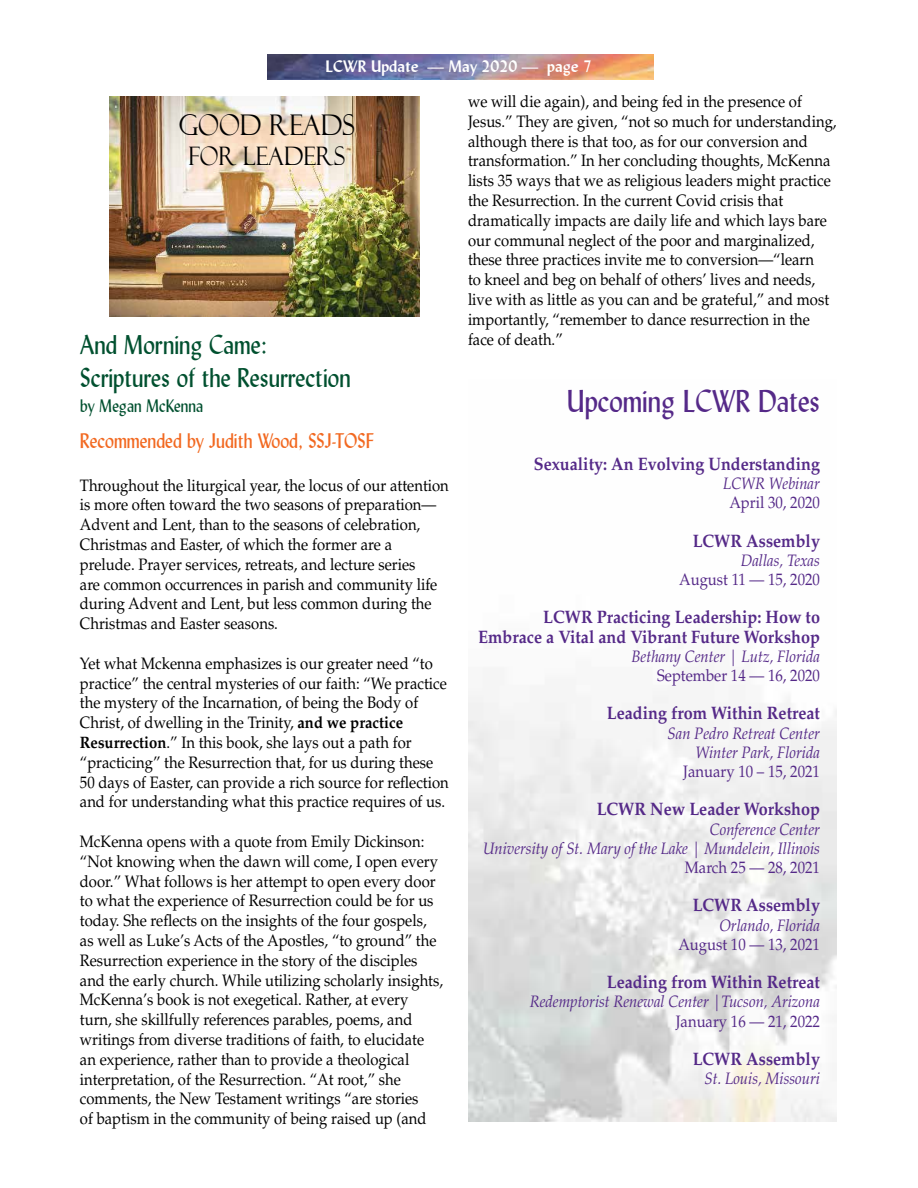
<style>
.page{position:relative;width:918px;height:1188px;background:#fff}
.page>*{position:absolute;margin:0;border:0;box-sizing:border-box;transform-origin:0 0}
.t1{font:31.5px "Lydian BT";color:#552988;scale:.9 1}
.t2{font:28.5px "Felix Titling";color:#000;scale:.9 1}
.t3{font:27px/32.4px "Lydian BT";color:#00502f;scale:.9 1}
.t4{font:25.5px "Felix Titling";color:#000;scale:.9 1}
.t5{font:21px "Lydian BT";color:#f26921;scale:.9 1}
.t6{font:700 18px/19.2px "Palatino LT Std";color:#552988;text-align:right;scale:.9 1}
.t7{font:18px "Lydian BT";color:#00502f;scale:.9 1}
.t8{font:16.5px/19.8px "Palatino LT Std";color:#000;scale:.9 1}
.t9{font:italic 16.5px/19.2px "Palatino LT Std";color:#552988;text-align:right;scale:.9 1}
.t10{font:16.5px "Palatino LT Std";color:#552988;scale:.9 1}
.t11{font:700 16.5px "Lydian BT";color:#fff}
.s1{font-weight:700}
</style>
<div class="page">
<img style="left:268px;top:54px;width:386px;height:26px">
<img style="left:110px;top:96px;width:310px;height:221px">
<img style="left:468px;top:695px;width:369px;height:426px">
<p class="t11" style="left:325px;top:56px;width:268px">LCWR Update — May 2020 — page 7</p>
<h2 class="t2" style="left:179px;top:108px;width:197px">GOOD READS</h2>
<h3 class="t4" style="left:188px;top:142px;width:176px">FOR LEADERS</h3>
<h3 class="t3" style="left:80px;top:329px;width:302px">And Morning Came:<br>Scriptures of the Resurrection</h3>
<p class="t7" style="left:80px;top:395px;width:138px">by Megan McKenna</p>
<p class="t5" style="left:80px;top:428px;width:328px">Recommended by Judith Wood, SSJ-TOSF</p>
<p class="t8" style="left:80px;top:475px;width:412px">Throughout the liturgical year, the locus of our attention is more often toward the two seasons of preparation— Advent and Lent, than to the seasons of celebration, Christmas and Easter, of which the former are a prelude. Prayer services, retreats, and lecture series<br>are common occurrences in parish and community life during Advent and Lent, but less common during the Christmas and Easter seasons.</p>
<p class="t8" style="left:80px;top:654px;width:411px">Yet what Mckenna emphasizes is our greater need “to practice” the central mysteries of our faith: “We practice the mystery of the Incarnation, of being the Body of Christ, of dwelling in the Trinity, <span class="s1">and we practice Resurrection</span>.” In this book, she lays out a path for “practicing” the Resurrection that, for us during these 50 days of Easter, can provide a rich source for reflection and for understanding what this practice requires of us.</p>
<p class="t8" style="left:80px;top:832px;width:405px">McKenna opens with a quote from Emily Dickinson: “Not knowing when the dawn will come, I open every door.” What follows is her attempt to open every door to what the experience of Resurrection could be for us today. She reflects on the insights of the four gospels, as well as Luke’s Acts of the Apostles, “to ground” the Resurrection experience in the story of the disciples and the early church. While utilizing scholarly insights, McKenna’s book is not exegetical. Rather, at every turn, she skillfully references parables, poems, and writings from diverse traditions of faith, to elucidate an experience, rather than to provide a theological interpretation, of the Resurrection. “At root,” she comments, the New Testament writings “are stories<br>of baptism in the community of being raised up (and</p>
<p class="t8" style="left:468px;top:92px;width:411px">we will die again), and being fed in the presence of Jesus.” They are given, “not so much for understanding, although there is that too, as for our conversion and transformation.” In her concluding thoughts, McKenna lists 35 ways that we as religious leaders might practice the Resurrection. In the current Covid crisis that dramatically impacts are daily life and which lays bare our communal neglect of the poor and marginalized, these three practices invite me to conversion—“learn<br>to kneel and beg on behalf of others’ lives and needs, live with as little as you can and be grateful,” and most importantly, “remember to dance resurrection in the face of death.”</p>
<h1 class="t1" style="left:567px;top:382px;width:283px">Upcoming LCWR Dates</h1>
<p class="t6" style="left:534px;top:454px;width:319px">Sexuality: An Evolving Understanding</p>
<p class="t9" style="left:723px;top:474px;width:109px">LCWR Webinar</p>
<p class="t10" style="left:729px;top:493px;width:102px">April 30, 2020</p>
<p class="t6" style="left:693px;top:531px;width:143px">LCWR Assembly</p>
<p class="t9" style="left:741px;top:551px;width:89px">Dallas, Texas</p>
<p class="t10" style="left:679px;top:570px;width:158px">August 11 — 15, 2020</p>
<p class="t6" style="left:478px;top:608px;width:381px">LCWR Practicing Leadership: How to<br>Embrace a Vital and Vibrant Future Workshop</p>
<p class="t9" style="left:632px;top:647px;width:211px">Bethany Center | Lutz, Florida</p>
<p class="t10" style="left:657px;top:666px;width:183px">September 14 — 16, 2020</p>
<p class="t6" style="left:607px;top:704px;width:238px">Leading from Within Retreat</p>
<p class="t9" style="left:668px;top:724px;width:171px">San Pedro Retreat Center<br>Winter Park, Florida</p>
<p class="t10" style="left:683px;top:762px;width:154px">January 10 – 15, 2021</p>
<p class="t6" style="left:597px;top:800px;width:250px">LCWR New Leader Workshop</p>
<p class="t9" style="left:483px;top:820px;width:376px">Conference Center<br>University of St. Mary of the Lake | Mundelein, Illinois</p>
<p class="t10" style="left:685px;top:858px;width:152px">March 25 — 28, 2021</p>
<p class="t6" style="left:693px;top:896px;width:143px">LCWR Assembly</p>
<p class="t9" style="left:719px;top:916px;width:113px">Orlando, Florida</p>
<p class="t10" style="left:678px;top:934px;width:159px">August 10 — 13, 2021</p>
<p class="t6" style="left:607px;top:973px;width:238px">Leading from Within Retreat</p>
<p class="t9" style="left:530px;top:992px;width:324px">Redemptorist Renewal Center |Tucson, Arizona</p>
<p class="t10" style="left:676px;top:1011px;width:162px">January 16 — 21, 2022</p>
<p class="t6" style="left:693px;top:1049px;width:143px">LCWR Assembly</p>
<p class="t9" style="left:705px;top:1069px;width:130px">St. Louis, Missouri</p>
</div>
